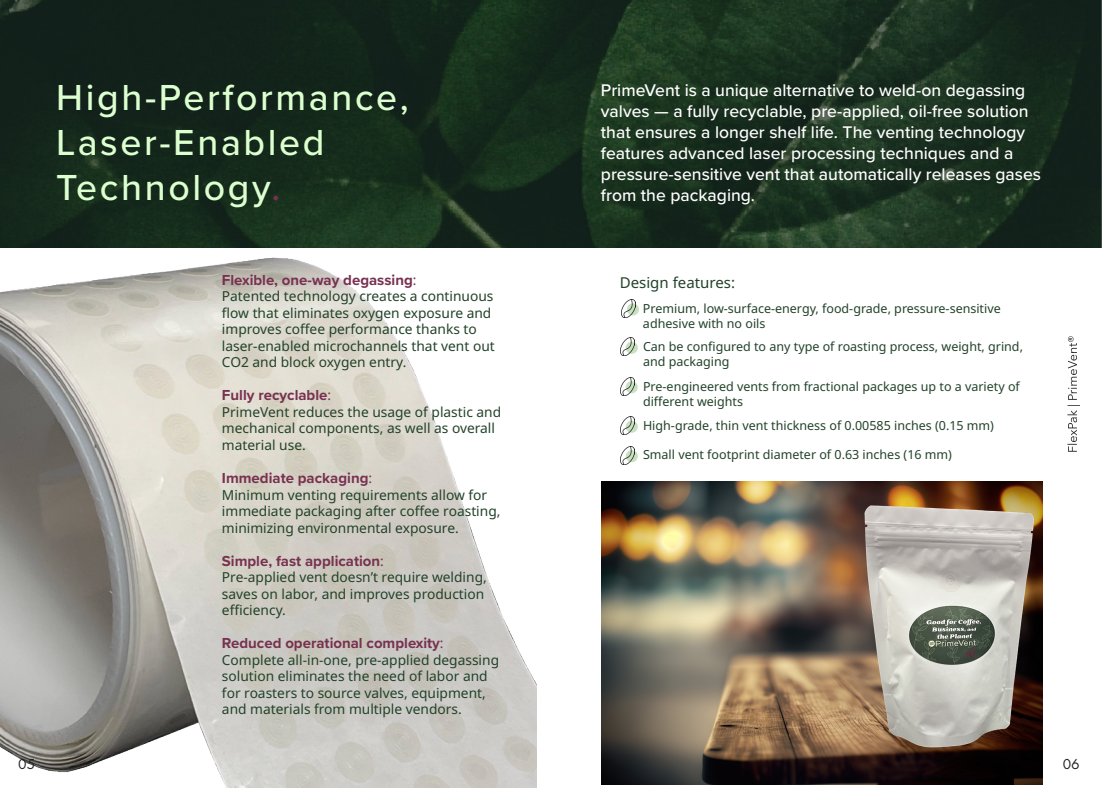
<style>
.page{position:relative;width:1103px;height:788px;background:#fff}
.page>*{position:absolute;margin:0;border:0;box-sizing:border-box;transform-origin:0 0}
.t1{font:500 37.5px/45px "Proxima Nova";letter-spacing:.07em;color:#dcffcf}
.t2{font:500 17.5px/21px "Proxima Nova";color:#fff}
.t3{font:700 15px "Proxima Nova";color:#783150}
.t4{font:15px "Noto Sans";color:#224229}
.t5{font:15px "Futura PT";color:#231f20}
.t6{font:13.75px/16.5px "Noto Sans";color:#224229}
.t7{font:12.5px/15px "Noto Sans";color:#224229}
.s1{color:#783150}
.s2{font-family:"Noto Sans";font-weight:400;font-size:13.75px}
</style>
<div class="page">
<img style="left:601px;top:481px;width:441px;height:303px">
<img style="left:0;top:0;width:1101px;height:248px">
<img style="left:0;top:257px;width:537px;height:531px">
<div style="left:627px;top:303px;width:12px;height:12px;background:#c9e1c1;border-radius:50%"></div>
<svg style="left:625px;top:341px;width:13px;height:13px"></svg>
<svg style="left:625px;top:381px;width:13px;height:12px"></svg>
<svg style="left:625px;top:420px;width:13px;height:13px"></svg>
<svg style="left:625px;top:450px;width:13px;height:12px"></svg>
<img style="left:622px;top:299px;width:14px;height:18px">
<img style="left:620px;top:337px;width:14px;height:18px">
<img style="left:620px;top:377px;width:14px;height:18px">
<img style="left:620px;top:416px;width:14px;height:18px">
<img style="left:620px;top:446px;width:14px;height:18px">
<svg style="left:1067px;top:336px;width:13px;height:115px"></svg>
<p class="t1" style="left:56px;top:73px;width:354px">High-Performance,<br>Laser-Enabled<br>Technology<span class="s1">.</span></p>
<p class="t3" style="left:222px;top:269px;width:196px">Flexible, one-way degassing<span class="s2">:</span></p>
<p class="t6" style="left:222px;top:288px;width:274px">Patented technology creates a continuous flow that eliminates oxygen exposure and improves coffee performance thanks to laser-enabled microchannels that vent out CO2 and block oxygen entry.</p>
<p class="t3" style="left:222px;top:384px;width:111px">Fully recyclable<span class="s2">:</span></p>
<p class="t6" style="left:222px;top:404px;width:281px">PrimeVent reduces the usage of plastic and mechanical components, as well as overall material use.</p>
<p class="t3" style="left:222px;top:467px;width:152px">Immediate packaging<span class="s2">:</span></p>
<p class="t6" style="left:222px;top:486px;width:280px">Minimum venting requirements allow for immediate packaging after coffee roasting, minimizing environmental exposure.</p>
<p class="t3" style="left:222px;top:549px;width:163px">Simple, fast application<span class="s2">:</span></p>
<p class="t6" style="left:222px;top:569px;width:266px">Pre-applied vent doesn’t require welding, saves on labor, and improves production efficiency.</p>
<p class="t3" style="left:222px;top:632px;width:223px">Reduced operational complexity<span class="s2">:</span></p>
<p class="t6" style="left:222px;top:651px;width:279px">Complete all-in-one, pre-applied degassing solution eliminates the need of labor and for roasters to source valves, equipment, and materials from multiple vendors.</p>
<p class="t2" style="left:601px;top:79px;width:442px">PrimeVent is a unique alternative to weld-on degassing valves — a fully recyclable, pre-applied, oil-free solution that ensures a longer shelf life. The venting technology features advanced laser processing techniques and a pressure-sensitive vent that automatically releases gases from the packaging.</p>
<p class="t4" style="left:620px;top:271px;width:117px">Design features:</p>
<p class="t7" style="left:643px;top:301px;width:359px">Premium, low-surface-energy, food-grade, pressure-sensitive adhesive with no oils</p>
<p class="t7" style="left:643px;top:339px;width:381px">Can be configured to any type of roasting process, weight, grind, and packaging</p>
<p class="t7" style="left:643px;top:379px;width:378px">Pre-engineered vents from fractional packages up to a variety of different weights</p>
<p class="t7" style="left:643px;top:418px;width:352px">High-grade, thin vent thickness of 0.00585 inches (0.15 mm)</p>
<p class="t7" style="left:643px;top:447px;width:310px">Small vent footprint diameter of 0.63 inches (16 mm)</p>
<p class="t5" style="left:18px;top:754px;width:19px">05</p>
<p class="t5" style="left:1062px;top:754px;width:19px">06</p>
</div>
